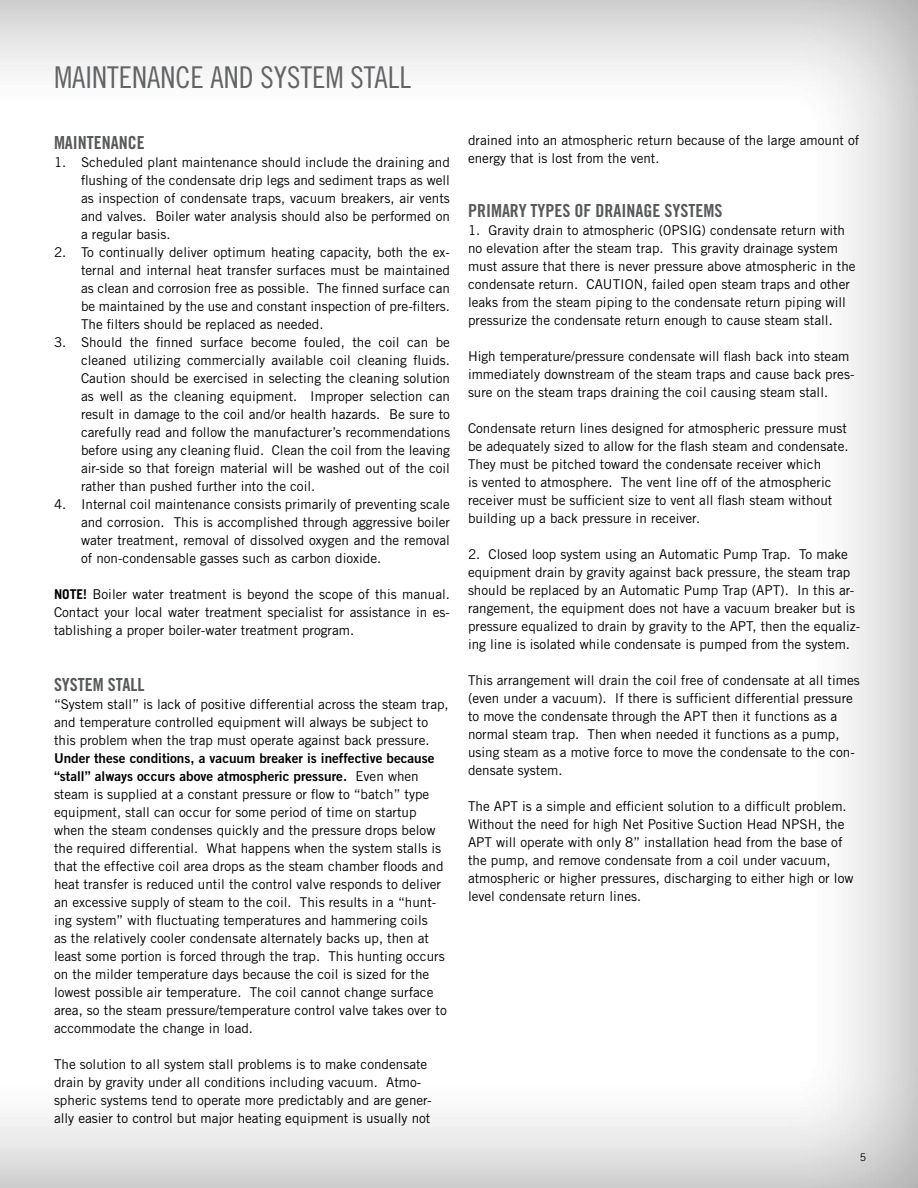
<style>
.page{position:relative;width:918px;height:1188px;background:#fff}
.page>*{position:absolute;margin:0;border:0;box-sizing:border-box;transform-origin:0 0}
.t1{font:30px "Trade Gothic LT Std Cn 18";color:#636466}
.t2{font:18px "Trade Gothic LT Std Bd Cn 20";color:#58595b}
.t3{font:13.5px/18px "Trade Gothic LT Std";color:#000}
.t4{font:13.5px/18px "Trade Gothic LT Std Bd 2";color:#000}
.t5{font:10.5px "Trade Gothic LT Std";color:#000}
.s1{font-weight:700}
.s2{font-family:"Trade Gothic LT Std"}
</style>
<div class="page">
<div style="left:0;top:0;width:918px;height:1188px;background:#000;opacity:.24"></div>
<h1 class="t1" style="left:54px;top:60px;width:359px">MAINTENANCE AND SYSTEM STALL</h1>
<h2 class="t2" style="left:54px;top:132px;width:92px">MAINTENANCE</h2>
<p class="t3" style="left:81px;top:153px;width:370px;text-align:justify;text-indent:-27px">1. Scheduled plant maintenance should include the draining and flushing of the condensate drip legs and sediment traps as well as inspection of condensate traps, vacuum breakers, air vents and valves. Boiler water analysis should also be performed on a regular basis.</p>
<p class="t3" style="left:81px;top:243px;width:370px;text-align:justify;text-indent:-27px">2. To continually deliver optimum heating capacity, both the ex&shy;ternal and internal heat transfer surfaces must be maintained as clean and corrosion free as possible. The finned surface can be maintained by the use and constant inspection of pre-filters.<br>The filters should be replaced as needed.</p>
<p class="t3" style="left:81px;top:333px;width:371px;text-align:justify;text-indent:-27px">3. Should the finned surface become fouled, the coil can be cleaned utilizing commercially available coil cleaning fluids.<br>Caution should be exercised in selecting the cleaning solution as well as the cleaning equipment. Improper selection can result in damage to the coil and/or health hazards. Be sure to carefully read and follow the manufacturer’s recommendations before using any cleaning fluid. Clean the coil from the leaving air-side so that foreign material will be washed out of the coil rather than pushed further into the coil.</p>
<p class="t3" style="left:81px;top:495px;width:371px;text-align:justify;text-indent:-27px">4. Internal coil maintenance consists primarily of preventing scale and corrosion. This is accomplished through aggressive boiler water treatment, removal of dissolved oxygen and the removal of non-condensable gasses such as carbon dioxide.</p>
<p class="t3" style="left:54px;top:585px;width:398px;text-align:justify"><span class="s1">NOTE!</span> Boiler water treatment is beyond the scope of this manual.<br>Contact your local water treatment specialist for assistance in es&shy;tablishing a proper boiler-water treatment program.</p>
<h2 class="t2" style="left:54px;top:674px;width:92px">SYSTEM STALL</h2>
<p class="t3" style="left:54px;top:695px;width:396px">“System stall” is lack of positive differential across the steam trap, and temperature controlled equipment will always be subject to this problem when the trap must operate against back pressure.</p>
<p class="t4" style="left:54px;top:749px;width:382px">Under these conditions, a vacuum breaker is ineffective because “stall” always occurs above atmospheric pressure. <span class="s2">Even when</span></p>
<p class="t3" style="left:54px;top:785px;width:394px">steam is supplied at a constant pressure or flow to “batch” type equipment, stall can occur for some period of time on startup when the steam condenses quickly and the pressure drops below the required differential. What happens when the system stalls is that the effective coil area drops as the steam chamber floods and heat transfer is reduced until the control valve responds to deliver an excessive supply of steam to the coil. This results in a “hunt&shy;ing system” with fluctuating temperatures and hammering coils<br>as the relatively cooler condensate alternately backs up, then at least some portion is forced through the trap. This hunting occurs on the milder temperature days because the coil is sized for the lowest possible air temperature. The coil cannot change surface area, so the steam pressure/temperature control valve takes over to accommodate the change in load.</p>
<p class="t3" style="left:54px;top:1055px;width:379px">The solution to all system stall problems is to make condensate drain by gravity under all conditions including vacuum. Atmo&shy;spheric systems tend to operate more predictably and are gener&shy;ally easier to control but major heating equipment is usually not</p>
<p class="t3" style="left:468px;top:131px;width:393px">drained into an atmospheric return because of the large amount of energy that is lost from the vent.</p>
<h2 class="t2" style="left:468px;top:199px;width:256px">PRIMARY TYPES OF DRAINAGE SYSTEMS</h2>
<p class="t3" style="left:468px;top:221px;width:389px">1. Gravity drain to atmospheric (0PSIG) condensate return with no elevation after the steam trap. This gravity drainage system must assure that there is never pressure above atmospheric in the condensate return. CAUTION, failed open steam traps and other leaks from the steam piping to the condensate return piping will pressurize the condensate return enough to cause steam stall.</p>
<p class="t3" style="left:468px;top:347px;width:388px">High temperature/pressure condensate will flash back into steam immediately downstream of the steam traps and cause back pres&shy;sure on the steam traps draining the coil causing steam stall.</p>
<p class="t3" style="left:468px;top:419px;width:382px">Condensate return lines designed for atmospheric pressure must be adequately sized to allow for the flash steam and condensate.<br>They must be pitched toward the condensate receiver which<br>is vented to atmosphere. The vent line off of the atmospheric receiver must be sufficient size to vent all flash steam without building up a back pressure in receiver.</p>
<p class="t3" style="left:468px;top:545px;width:394px">2. Closed loop system using an Automatic Pump Trap. To make equipment drain by gravity against back pressure, the steam trap should be replaced by an Automatic Pump Trap (APT). In this ar&shy;rangement, the equipment does not have a vacuum breaker but is pressure equalized to drain by gravity to the APT, then the equaliz&shy;ing line is isolated while condensate is pumped from the system.</p>
<p class="t3" style="left:468px;top:671px;width:393px">This arrangement will drain the coil free of condensate at all times (even under a vacuum). If there is sufficient differential pressure to move the condensate through the APT then it functions as a normal steam trap. Then when needed it functions as a pump, using steam as a motive force to move the condensate to the con&shy;densate system.</p>
<p class="t3" style="left:468px;top:797px;width:387px">The APT is a simple and efficient solution to a difficult problem.<br>Without the need for high Net Positive Suction Head NPSH, the APT will operate with only 8” installation head from the base of the pump, and remove condensate from a coil under vacuum, atmospheric or higher pressures, discharging to either high or low level condensate return lines.</p>
<p class="t5" style="left:860px;top:1151px;width:8px">5</p>
</div>
